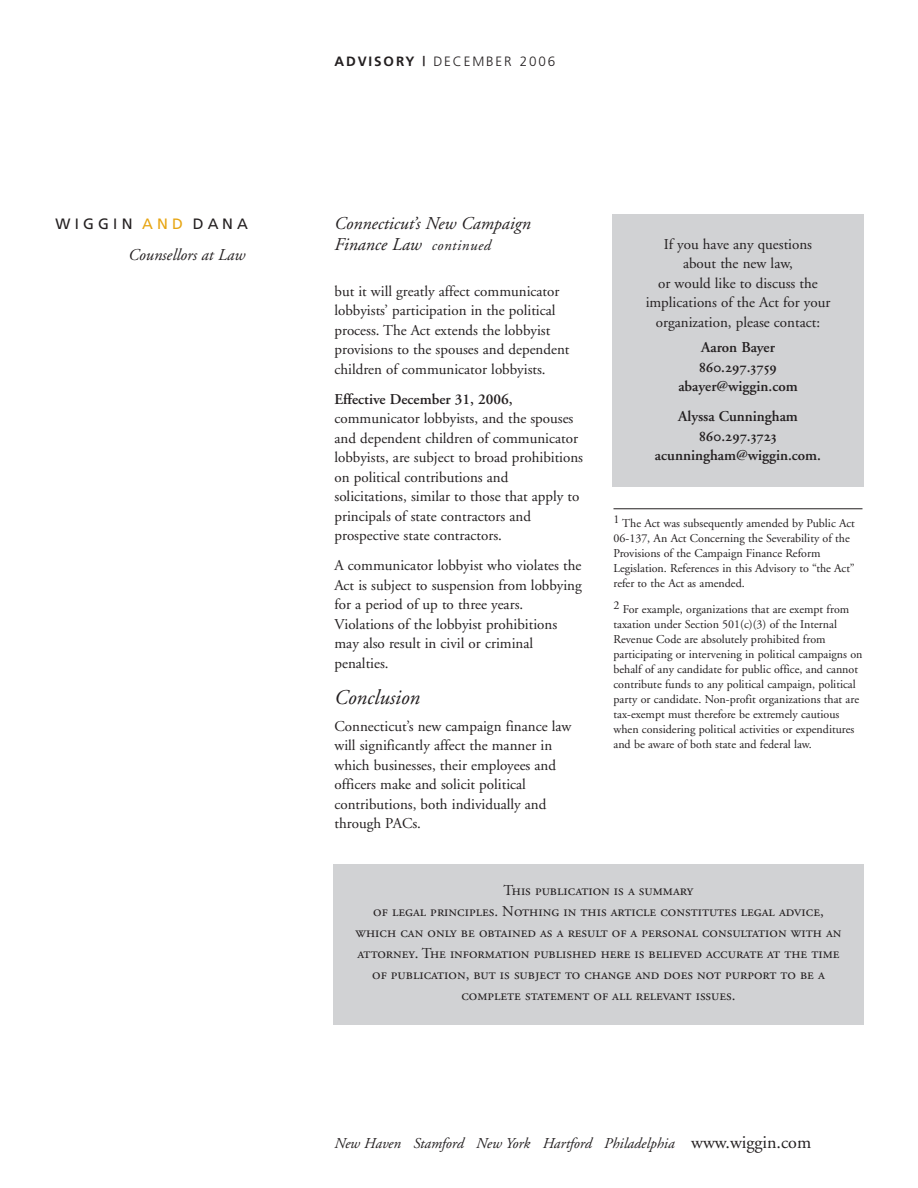
<style>
.page{position:relative;width:918px;height:1188px;background:#fff}
.page>*{position:absolute;margin:0;border:0;box-sizing:border-box;transform-origin:0 0}
.t1{font:21px "Adobe Garamond Italic Os F";color:#231f20}
.t2{font:italic 18px/21px "Adobe Garamond";color:#231f20}
.t3{font:italic 16.5px "Adobe Garamond";color:#231f20}
.t4{font:15px/19.5px "Adobe Garamond";color:#231f20}
.t5{font:15px/21px "Adobe Garamond Regular SC";color:#231f20;text-align:center}
.t6{font:600 15px/30px "Adobe Garamond";color:#231f20}
.t7{font:italic 15px "Adobe Garamond";color:#231f20}
.t8{font:15px "Adobe Garamond Semibold SC";color:#231f20}
.t9{font:15px "Frutiger";letter-spacing:.28em;color:#231f20}
.t10{font:300 13.5px "Frutiger";letter-spacing:.14em;color:#231f20}
.t11{font:12px/15px "Adobe Garamond";color:#231f20}
.s1{color:#e7a512}
.s2{font-weight:700}
.s3{font-family:"Adobe Garamond Italic Os F";font-style:normal;font-size:15px}
.s4{font-style:normal;font-size:18px}
</style>
<div class="page">
<div style="left:333px;top:864px;width:531px;height:160px;background:#d1d2d4"></div>
<div style="left:612px;top:215px;width:252px;height:272px;background:#d1d2d4"></div>
<hr style="left:614px;top:508px;width:248px;height:1px;background:#231f20">
<p class="t9" style="left:56px;top:217px;width:194px">WIGGIN <span class="s1">AND</span> DANA</p>
<p class="t3" style="left:129px;top:248px;width:118px">Counsellors at Law</p>
<p class="t10" style="left:334px;top:56px;width:222px"><span class="s2">ADVISORY |</span> DECEMBER 2006</p>
<p class="t2" style="left:334px;top:214px;width:198px">Connecticut’s New Campaign<br>Finance Law <span class="s3">continued</span></p>
<p class="t4" style="left:334px;top:283px;width:237px">but it will greatly affect communicator lobbyists’ participation in the political process. The Act extends the lobbyist provisions to the spouses and dependent children of communicator lobbyists.</p>
<p class="t6" style="left:334px;top:385px;width:180px">Effective December 31, 2006,</p>
<p class="t4" style="left:334px;top:410px;width:250px">communicator lobbyists, and the spouses and dependent children of communicator lobbyists, are subject to broad prohibitions on political contributions and solicitations, similar to those that apply to principals of state contractors and prospective state contractors.</p>
<p class="t4" style="left:334px;top:557px;width:249px">A communicator lobbyist who violates the Act is subject to suspension from lobbying for a period of up to three years.<br>Violations of the lobbyist prohibitions may also result in civil or criminal penalties.</p>
<h1 class="t1" style="left:334px;top:689px;width:87px">Conclusion</h1>
<p class="t4" style="left:334px;top:718px;width:238px">Connecticut’s new campaign finance law will significantly affect the manner in which businesses, their employees and officers make and solicit political contributions, both individually and through PACs.</p>
<p class="t4" style="left:646px;top:235px;width:186px;text-align:center">If you have any questions about the new law,<br>or would like to discuss the implications of the Act for your organization, please contact:</p>
<p class="t6" style="left:701px;top:334px;width:75px">Aaron Bayer</p>
<p class="t8" style="left:699px;top:361px;width:79px">860.297.3759</p>
<p class="t6" style="left:678px;top:373px;width:121px">abayer@wiggin.com<br>Alyssa Cunningham</p>
<p class="t8" style="left:699px;top:430px;width:79px">860.297.3723</p>
<p class="t6" style="left:655px;top:442px;width:168px">acunningham@wiggin.com.</p>
<p class="t11" style="left:614px;top:517px;width:243px">1 The Act was subsequently amended by Public Act 06-137, An Act Concerning the Severability of the Provisions of the Campaign Finance Reform Legislation. References in this Advisory to “the Act” refer to the Act as amended.</p>
<p class="t11" style="left:614px;top:602px;width:250px">2 For example, organizations that are exempt from taxation under Section 501(c)(3) of the Internal Revenue Code are absolutely prohibited from participating or intervening in political campaigns on behalf of any candidate for public office, and cannot contribute funds to any political campaign, political party or candidate. Non-profit organizations that are tax-exempt must therefore be extremely cautious when considering political activities or expenditures and be aware of both state and federal law.</p>
<p class="t5" style="left:355px;top:881px;width:488px">This publication is a summary<br>of legal principles. Nothing in this article constitutes legal advice, which can only be obtained as a result of a personal consultation with an attorney. The information published here is believed accurate at the time of publication, but is subject to change and does not purport to be a complete statement of all relevant issues.</p>
<p class="t7" style="left:334px;top:1138px;width:478px">New Haven Stamford New York Hartford Philadelphia <span class="s4">www.wiggin.com</span></p>
</div>
